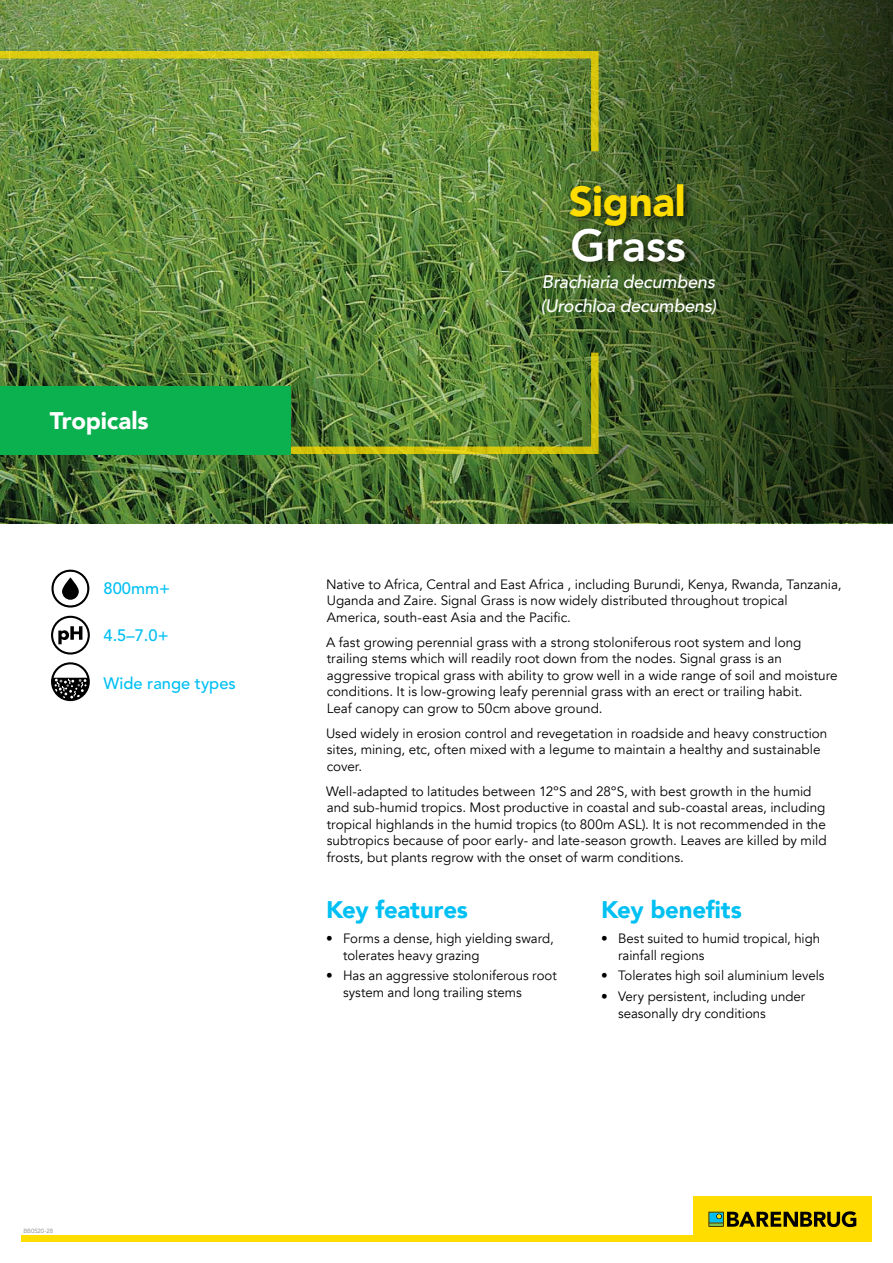
<style>
.page{position:relative;width:893px;height:1263px;background:#fff}
.page>*{position:absolute;margin:0;border:0;box-sizing:border-box;transform-origin:0 0}
.t1{font:800 45px "Avenir";letter-spacing:-.01em;color:#fff}
.t2{font:900 42px "Avenir";letter-spacing:-.01em;color:#fd0}
.t3{font:900 24px "Avenir";letter-spacing:-.01em;color:#00c0f3}
.t4{font:900 24px "Avenir";letter-spacing:-.01em;color:#fff}
.t5{font:italic 500 18px/24px "Avenir LT Std";letter-spacing:-.01em;color:#fff}
.t6{font:500 16.5px "Avenir LT Std";color:#00c0f3}
.t7{font:13.5px/16.5px "Avenir";color:#000}
.t8{font:6px "Avenir LT Std";color:#808285}
</style>
<div class="page">
<img style="left:0;top:0;width:429px;height:523px">
<svg style="left:429px;top:0;width:464px;height:523px;background:#3d5726"></svg>
<svg style="left:52px;top:617px;width:36px;height:36px"></svg>
<div style="left:51px;top:616px;width:39px;height:38px;border:2px solid #000;border-radius:50%"></div>
<svg style="left:58px;top:626px;width:24px;height:18px"></svg>
<div style="left:52px;top:570px;width:37px;height:37px;border:1px solid #000;border-radius:50%"></div>
<div style="left:51px;top:570px;width:38px;height:37px;border:2px solid #000;border-radius:50%"></div>
<svg style="left:62px;top:577px;width:17px;height:23px"></svg>
<svg style="left:52px;top:663px;width:37px;height:37px"></svg>
<div style="left:51px;top:662px;width:39px;height:39px;border:2px solid #000;border-radius:50%"></div>
<svg style="left:52px;top:678px;width:37px;height:22px"></svg>
<div style="left:565px;top:179px;width:130px;height:58px;background:#000;opacity:.75"></div>
<img style="left:0;top:351px;width:600px;height:104px">
<svg style="left:0;top:50px;width:600px;height:103px;background:#749641"></svg>
<div style="left:561px;top:217px;width:140px;height:62px;background:#000;opacity:.75"></div>
<div style="left:0;top:386px;width:291px;height:68px;background:#0bb14e"></div>
<div style="left:21px;top:1235px;width:851px;height:7px;background:#fd0"></div>
<div style="left:693px;top:1197px;width:179px;height:45px;background:#fd0"></div>
<svg style="left:708px;top:1211px;width:148px;height:16px"></svg>
<h3 class="t4" style="left:50px;top:400px;width:100px">Tropicals</h3>
<p class="t6" style="left:104px;top:578px;width:68px">800mm+</p>
<p class="t6" style="left:104px;top:626px;width:67px">4.5–7.0+</p>
<p class="t6" style="left:104px;top:673px;width:134px">Wide range types</p>
<p class="t8" style="left:23px;top:1228px;width:31px">BB0520-28</p>
<h2 class="t2" style="left:569px;top:165px;width:119px">Signal</h2>
<h1 class="t1" style="left:571px;top:210px;width:117px">Grass</h1>
<h3 class="t5" style="left:541px;top:270px;width:177px">Brachiaria decumbens (Urochloa decumbens)</h3>
<p class="t7" style="left:326px;top:576px;width:517px">Native to Africa, Central and East Africa , including Burundi, Kenya, Rwanda, Tanzania,<br>Uganda and Zaire. Signal Grass is now widely distributed throughout tropical<br>America, south-east Asia and the Pacific.</p>
<p class="t7" style="left:326px;top:634px;width:513px">A fast growing perennial grass with a strong stoloniferous root system and long trailing stems which will readily root down from the nodes. Signal grass is an aggressive tropical grass with ability to grow well in a wide range of soil and moisture conditions. It is low-growing leafy perennial grass with an erect or trailing habit.<br>Leaf canopy can grow to 50cm above ground.</p>
<p class="t7" style="left:326px;top:725px;width:503px">Used widely in erosion control and revegetation in roadside and heavy construction sites, mining, etc, often mixed with a legume to maintain a healthy and sustainable cover.</p>
<p class="t7" style="left:326px;top:783px;width:502px">Well-adapted to latitudes between 12ºS and 28ºS, with best growth in the humid and sub-humid tropics. Most productive in coastal and sub-coastal areas, including tropical highlands in the humid tropics (to 800m ASL). It is not recommended in the subtropics because of poor early- and late-season growth. Leaves are killed by mild frosts, but plants regrow with the onset of warm conditions.</p>
<h3 class="t3" style="left:326px;top:889px;width:143px">Key features</h3>
<p class="t7" style="left:343px;top:930px;width:212px;text-indent:-17px">• Forms a dense, high yielding sward, tolerates heavy grazing</p>
<p class="t7" style="left:343px;top:968px;width:215px;text-indent:-17px">• Has an aggressive stoloniferous root system and long trailing stems</p>
<h3 class="t3" style="left:601px;top:889px;width:142px">Key benefits</h3>
<p class="t7" style="left:618px;top:930px;width:204px;text-indent:-17px">• Best suited to humid tropical, high rainfall regions</p>
<p class="t7" style="left:601px;top:968px;width:225px">• Tolerates high soil aluminium levels</p>
<p class="t7" style="left:618px;top:988px;width:189px;text-indent:-17px">• Very persistent, including under seasonally dry conditions</p>
</div>
